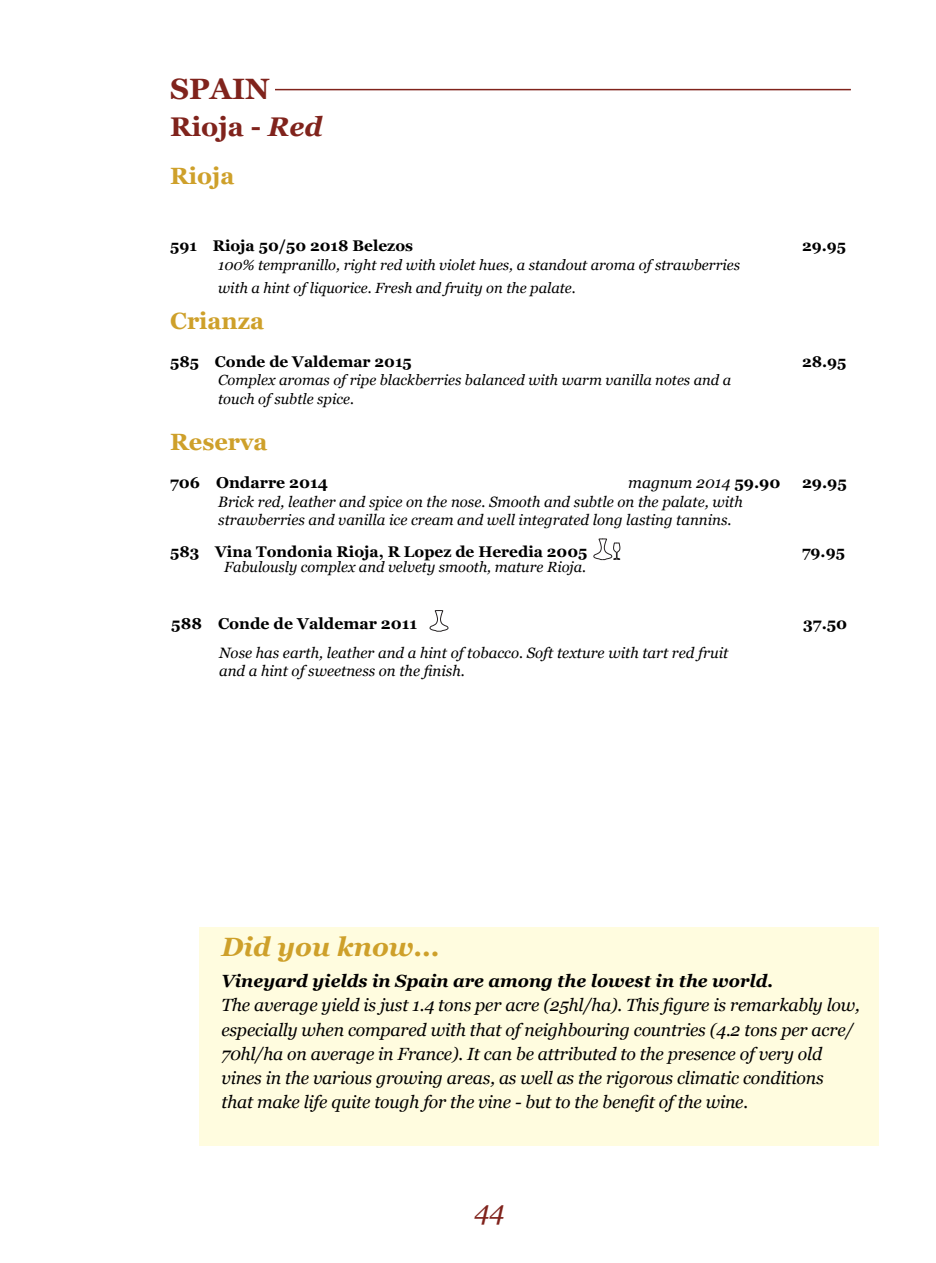
<style>
.page{position:relative;width:936px;height:1263px;background:#fff}
.page>*{position:absolute;margin:0;border:0;box-sizing:border-box;transform-origin:0 0}
.t1{font:700 29.4px "Georgia";color:#80231c}
.t2{font:700 27px "Georgia";color:#80231c}
.t3{font:italic 27px "Georgia";color:#80231c}
.t4{font:italic 700 26.4px "Georgia";color:#cea02a}
.t5{font:700 23.55px "Georgia";color:#cea02a}
.t6{font:italic 17.7px/24.3px "Georgia";letter-spacing:-.01em;color:#000}
.t7{font:italic 700 17.7px "Georgia";color:#000}
.t8{font:700 15.75px "Georgia";color:#000}
.t9{font:italic 15.75px "Georgia";color:#000}
.t10{font:700 15.45px "Georgia";color:#000}
.t11{font:italic 15px/18.6px "Georgia";color:#000}
.t12{font:italic 14.7px/23.5px "Georgia";color:#000}
.s1{font-style:italic}
.s2{font-weight:700;font-style:normal}
</style>
<div class="page">
<hr style="left:275px;top:89px;width:575px;height:1px;background:#80231c">
<svg style="left:429px;top:610px;width:19px;height:22px"></svg>
<div style="left:199px;top:927px;width:679px;height:218px;background:#fffcdf"></div>
<svg style="left:593px;top:538px;width:27px;height:22px"></svg>
<h1 class="t1" style="left:170px;top:70px;width:101px">SPAIN</h1>
<h2 class="t2" style="left:170px;top:110px;width:154px">Rioja - <span class="s1">Red</span></h2>
<h3 class="t5" style="left:170px;top:160px;width:66px">Rioja</h3>
<p class="t10" style="left:170px;top:236px;width:244px">591 Rioja 50/50 2018 Belezos</p>
<p class="t10" style="left:802px;top:236px;width:45px">29.95</p>
<p class="t12" style="left:218px;top:253px;width:523px">100% tempranillo, right red with violet hues, a standout aroma of strawberries with a hint of liquorice. Fresh and fruity on the palate.</p>
<h3 class="t5" style="left:170px;top:306px;width:95px">Crianza</h3>
<p class="t10" style="left:170px;top:352px;width:243px">585 Conde de Valdemar 2015</p>
<p class="t10" style="left:802px;top:352px;width:46px">28.95</p>
<p class="t12" style="left:218px;top:371px;width:514px;line-height:18.5px">Complex aromas of ripe blackberries balanced with warm vanilla notes and a touch of subtle spice.</p>
<h3 class="t5" style="left:170px;top:427px;width:99px">Reserva</h3>
<p class="t8" style="left:170px;top:473px;width:159px">706 Ondarre 2014</p>
<p class="t9" style="left:628px;top:473px;width:154px">magnum 2014 <span class="s2">59.90</span></p>
<p class="t8" style="left:802px;top:473px;width:46px">29.95</p>
<p class="t11" style="left:218px;top:492px;width:526px">Brick red, leather and spice on the nose. Smooth and subtle on the palate, with strawberries and vanilla ice cream and well integrated long lasting tannins.</p>
<p class="t10" style="left:170px;top:542px;width:419px">583 Vina Tondonia Rioja, R Lopez de Heredia 2005</p>
<p class="t10" style="left:802px;top:542px;width:44px">79.95</p>
<p class="t12" style="left:224px;top:555px;width:363px">Fabulously complex and velvety smooth, mature Rioja.</p>
<p class="t8" style="left:171px;top:613px;width:247px">588 Conde de Valdemar 2011</p>
<p class="t8" style="left:803px;top:613px;width:46px">37.50</p>
<p class="t11" style="left:219px;top:643px;width:510px">Nose has earth, leather and a hint of tobacco. Soft texture with tart red fruit and a hint of sweetness on the finish.</p>
<h3 class="t4" style="left:221px;top:930px;width:220px">Did you know...</h3>
<p class="t7" style="left:221px;top:969px;width:553px">Vineyard yields in Spain are among the lowest in the world.</p>
<p class="t6" style="left:221px;top:993px;width:640px">The average yield is just 1.4 tons per acre (25hl/ha). This figure is remarkably low, especially when compared with that of neighbouring countries (4.2 tons per acre/ 70hl/ha on average in France). It can be attributed to the presence of very old vines in the various growing areas, as well as the rigorous climatic conditions<br>that make life quite tough for the vine - but to the benefit of the wine.</p>
<h2 class="t3" style="left:474px;top:1193px;width:32px">44</h2>
</div>
